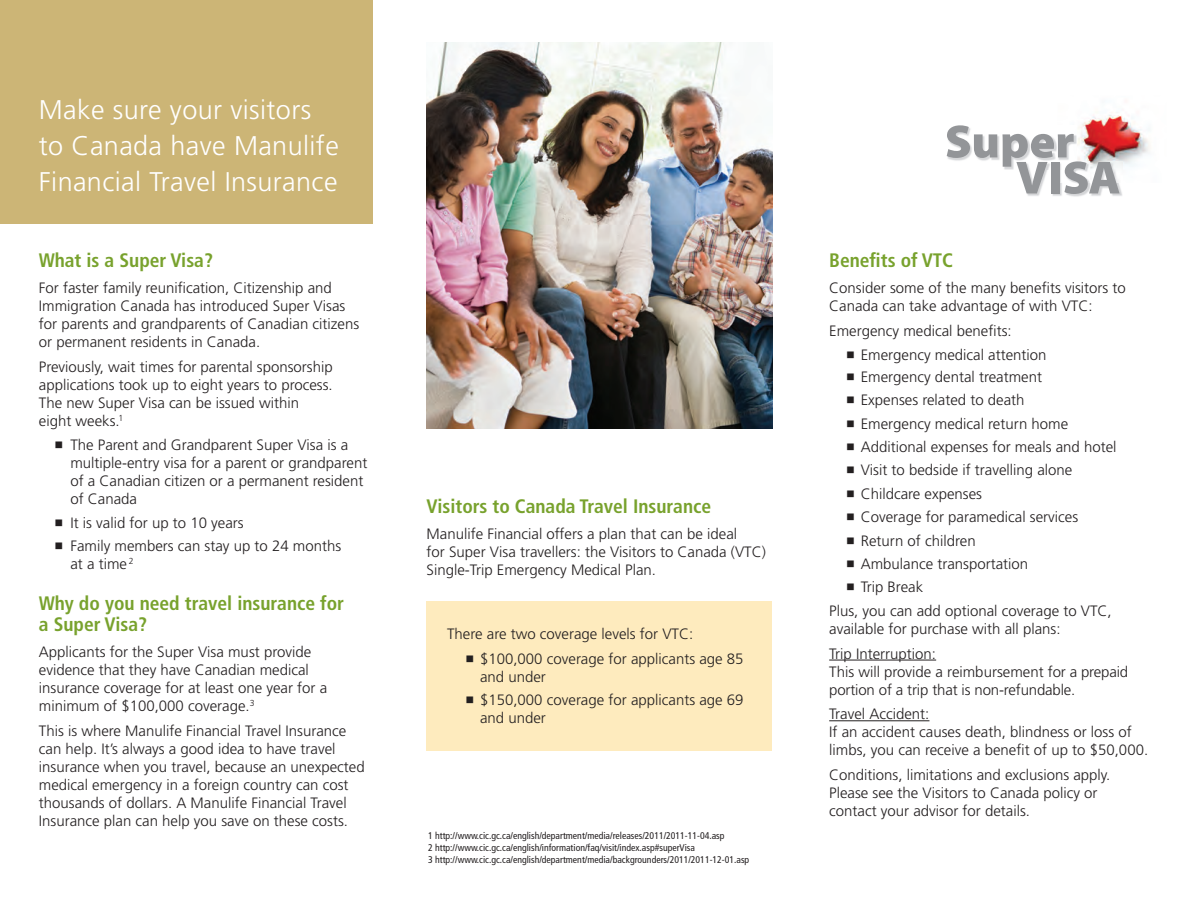
<style>
.page{position:relative;width:1188px;height:918px;background:#fff}
.page>*{position:absolute;margin:0;border:0;box-sizing:border-box;transform-origin:0 0}
.t1{font:300 27px/36px "Frutiger";letter-spacing:.015em;color:#fff}
.t2{font:700 condensed 19.5px/21px "Frutiger";color:#78a22d}
.t3{font:300 15px/18px "Frutiger";color:#231f20}
.t4{font:condensed 9.75px/12px "Frutiger";color:#231f20}
</style>
<div class="page">
<div style="left:427px;top:602px;width:345px;height:149px;background:#feebbe"></div>
<div style="left:0;top:0;width:373px;height:224px;background:#ccb576"></div>
<img style="left:427px;top:42px;width:345px;height:387px">
<hr style="left:829px;top:660px;width:107px;height:1px;background:#231f20">
<hr style="left:829px;top:720px;width:100px;height:1px;background:#231f20">
<img style="left:1082px;top:114px;width:68px;height:53px">
<img style="left:1027px;top:188px;width:95px;height:9px">
<img style="left:1120px;top:161px;width:3px;height:6px">
<svg style="left:947px;top:125px;width:173px;height:69px"></svg>
<h1 class="t1" style="left:39px;top:92px;width:301px">Make sure your visitors to Canada have Manulife<br>Financial Travel Insurance</h1>
<h2 class="t2" style="left:39px;top:249px;width:176px">What is a Super Visa?</h2>
<p class="t3" style="left:39px;top:279px;width:322px">For faster family reunification, Citizenship and Immigration Canada has introduced Super Visas for parents and grandparents of Canadian citizens or permanent residents in Canada.</p>
<p class="t3" style="left:39px;top:357px;width:295px">Previously, wait times for parental sponsorship applications took up to eight years to process.<br>The new Super Visa can be issued within eight weeks.<sup>1</sup></p>
<p class="t3" style="left:70px;top:436px;width:298px;text-indent:-15px">■ The Parent and Grandparent Super Visa is a multiple-entry visa for a parent or grandparent of a Canadian citizen or a permanent resident of Canada</p>
<p class="t3" style="left:55px;top:513px;width:190px">■ It is valid for up to 10 years</p>
<p class="t3" style="left:70px;top:537px;width:272px;text-indent:-15px">■ Family members can stay up to 24 months at a time <sup>2</sup></p>
<h2 class="t2" style="left:39px;top:593px;width:307px">Why do you need travel insurance for a Super Visa?</h2>
<p class="t3" style="left:39px;top:643px;width:290px">Applicants for the Super Visa must provide evidence that they have Canadian medical insurance coverage for at least one year for a minimum of $100,000 coverage.<sup>3</sup></p>
<p class="t3" style="left:39px;top:722px;width:327px">This is where Manulife Financial Travel Insurance can help. It’s always a good idea to have travel insurance when you travel, because an unexpected medical emergency in a foreign country can cost thousands of dollars. A Manulife Financial Travel Insurance plan can help you save on these costs.</p>
<h2 class="t2" style="left:427px;top:495px;width:286px">Visitors to Canada Travel Insurance</h2>
<p class="t3" style="left:427px;top:524px;width:341px">Manulife Financial offers a plan that can be ideal<br>for Super Visa travellers: the Visitors to Canada (VTC)<br>Single-Trip Emergency Medical Plan.</p>
<p class="t3" style="left:447px;top:625px;width:248px">There are two coverage levels for VTC:</p>
<p class="t3" style="left:480px;top:650px;width:265px;text-indent:-14px">■ $100,000 coverage for applicants age 85 and under</p>
<p class="t3" style="left:480px;top:691px;width:265px;text-indent:-14px">■ $150,000 coverage for applicants age 69 and under</p>
<p class="t4" style="left:428px;top:830px;width:323px">1 http://www.cic.gc.ca/english/department/media/releases/2011/2011-11-04.asp<br>2 http://www.cic.gc.ca/english/information/faq/visit/index.asp#superVisa<br>3 http://www.cic.gc.ca/english/department/media/backgrounders/2011/2011-12-01.asp</p>
<h2 class="t2" style="left:829px;top:249px;width:125px">Benefits of VTC</h2>
<p class="t3" style="left:829px;top:279px;width:298px">Consider some of the many benefits visitors to<br>Canada can take advantage of with VTC:</p>
<p class="t3" style="left:829px;top:321px;width:184px">Emergency medical benefits:</p>
<p class="t3" style="left:847px;top:346px;width:201px">■ Emergency medical attention</p>
<p class="t3" style="left:847px;top:368px;width:196px">■ Emergency dental treatment</p>
<p class="t3" style="left:847px;top:391px;width:179px">■ Expenses related to death</p>
<p class="t3" style="left:847px;top:414px;width:222px">■ Emergency medical return home</p>
<p class="t3" style="left:847px;top:438px;width:271px">■ Additional expenses for meals and hotel</p>
<p class="t3" style="left:847px;top:461px;width:227px">■ Visit to bedside if travelling alone</p>
<p class="t3" style="left:847px;top:485px;width:136px">■ Childcare expenses</p>
<p class="t3" style="left:847px;top:508px;width:232px">■ Coverage for paramedical services</p>
<p class="t3" style="left:847px;top:531px;width:130px">■ Return of children</p>
<p class="t3" style="left:847px;top:555px;width:183px">■ Ambulance transportation</p>
<p class="t3" style="left:829px;top:575px;width:284px;line-height:23.4px;text-indent:18px">■ Trip Break<br>Plus, you can add optional coverage to VTC,</p>
<p class="t3" style="left:829px;top:616px;width:233px;line-height:24.8px">available for purchase with all plans:<br>Trip Interruption:</p>
<p class="t3" style="left:829px;top:662px;width:301px">This will provide a reimbursement for a prepaid portion of a trip that is non-refundable.</p>
<p class="t3" style="left:829px;top:705px;width:320px">Travel Accident:<br>If an accident causes death, blindness or loss of limbs, you can receive a benefit of up to $50,000.</p>
<p class="t3" style="left:829px;top:766px;width:283px">Conditions, limitations and exclusions apply.<br>Please see the Visitors to Canada policy or contact your advisor for details.</p>
</div>
